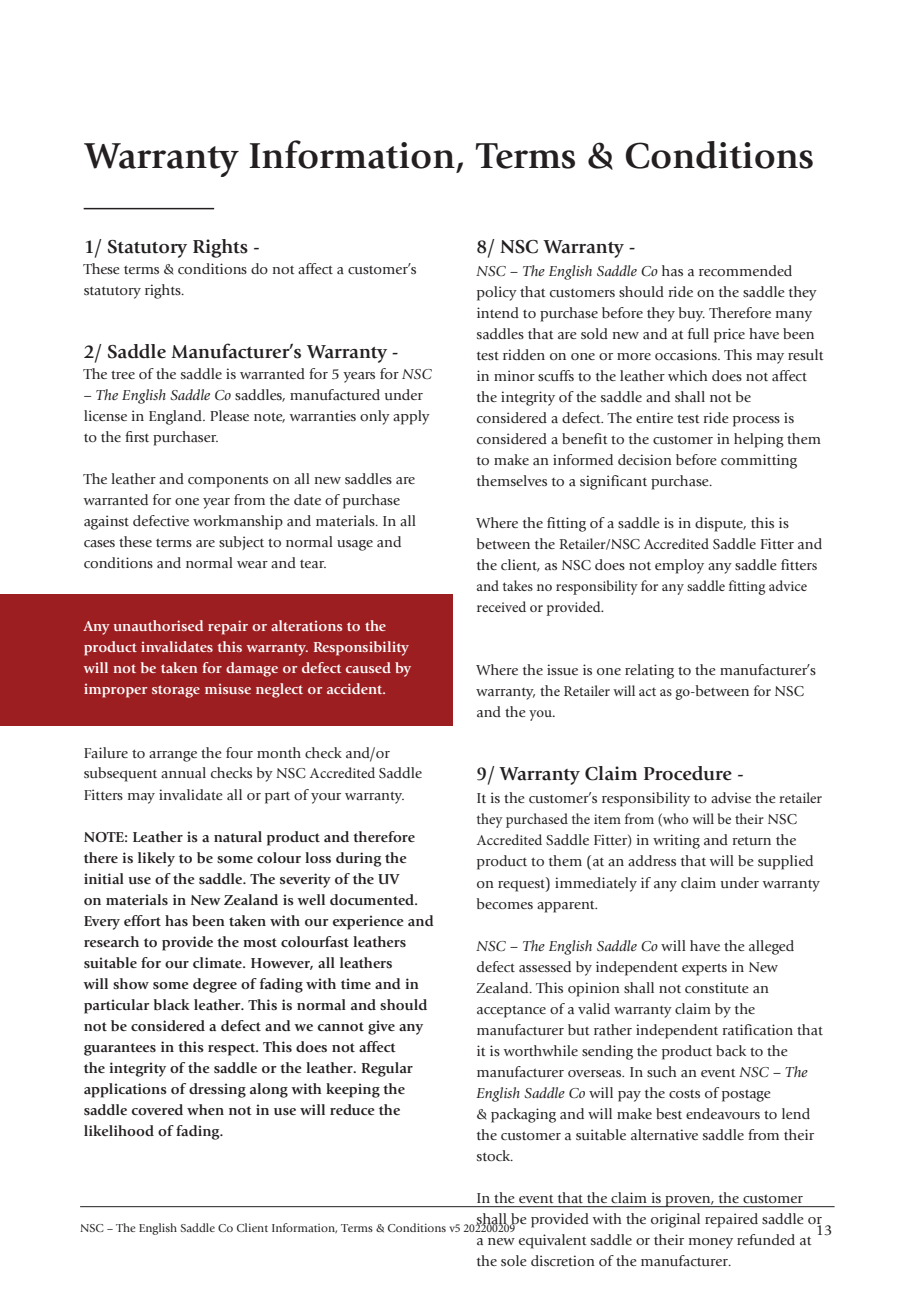
<style>
.page{position:relative;width:919px;height:1289px;background:#fff}
.page>*{position:absolute;margin:0;border:0;box-sizing:border-box;transform-origin:0 0}
.t1{font:700 37.5px "Giovanni Std";color:#231f20}
.t2{font:700 19.5px "Giovanni Std";color:#231f20}
.t3{font:15px/21px "Giovanni Std";color:#231f20}
.t4{font:700 15px/21px "Giovanni Std";color:#231f20}
.t5{font:700 15px/21px "Giovanni Std";color:#fff}
.t6{font:15px/21px "Minion Pro";color:#231f20}
.t7{font:12px "Giovanni Std";color:#231f20}
.s1{font-style:italic}
.s2{font-family:"Minion Pro"}
.s3{font-family:"Giovanni Std"}
</style>
<div class="page">
<div style="left:0;top:594px;width:452px;height:132px;background:#9c1e21"></div>
<hr style="left:84px;top:208px;width:130px;height:1px;background:#231f20">
<hr style="left:80px;top:1206px;width:754px;height:1px;background:#231f20">
<h1 class="t1" style="left:85px;top:133px;width:730px">Warranty Information, Terms &amp; Conditions</h1>
<h2 class="t2" style="left:84px;top:235px;width:177px">1/ Statutory Rights -</h2>
<p class="t3" style="left:84px;top:259px;width:334px">These terms &amp; conditions do not affect a customer’s statutory rights.</p>
<h2 class="t2" style="left:84px;top:340px;width:316px">2/ Saddle Manufacturer’s Warranty -</h2>
<p class="t3" style="left:84px;top:364px;width:349px">The tree of the saddle is warranted for 5 years for <span class="s1">NSC</span></p>
<p class="t3" style="left:84px;top:385px;width:347px"><span class="s1">– The English Saddle Co</span> saddles, manufactured under license in England. Please note, warranties only apply to the first purchaser.</p>
<p class="t3" style="left:84px;top:469px;width:334px">The leather and components on all new saddles are warranted for one year from the date of purchase against defective workmanship and materials. In all cases these terms are subject to normal usage and conditions and normal wear and tear.</p>
<p class="t5" style="left:84px;top:616px;width:329px">Any unauthorised repair or alterations to the product invalidates this warranty. Responsibility will not be taken for damage or defect caused by improper storage misuse neglect or accident.</p>
<h2 class="t2" style="left:476px;top:235px;width:160px">8/ NSC Warranty -</h2>
<p class="t3" style="left:476px;top:261px;width:348px"><span class="s1">NSC – The English Saddle Co</span> has a recommended policy that customers should ride on the saddle they intend to purchase before they buy. Therefore many saddles that are sold new and at full price have been test ridden on one or more occasions. This may result in minor scuffs to the leather which does not affect the integrity of the saddle and shall not be considered a defect. The entire test ride process is considered a benefit to the customer in helping them to make an informed decision before committing themselves to a significant purchase.</p>
<p class="t3" style="left:476px;top:513px;width:347px">Where the fitting of a saddle is in dispute, this is between the <span class="s2">Retailer/</span>NSC A<span class="s2">ccredited</span> Saddle Fitter and the client, as NSC does not employ any saddle fitter<span class="s2">s</span></p>
<p class="t6" style="left:476px;top:576px;width:332px">and takes no responsibility for any saddle fitting advice received or provided.</p>
<p class="t3" style="left:476px;top:660px;width:341px">Where the issue is one relating to the manufacturer’s</p>
<p class="t6" style="left:476px;top:680px;width:329px"><span class="s3">warranty, th</span>e Retailer will act as go-<span class="s3">between</span> for <span class="s3">NSC</span></p>
<p class="t3" style="left:476px;top:701px;width:80px">and the <span class="s2">you.</span></p>
<p class="t3" style="left:84px;top:742px;width:340px">Failure to arrange the four month check and/or subsequent annual checks by NSC <span class="s2">Accredited</span> Saddle<br>Fitters may invalidate all or part of your warranty.</p>
<p class="t4" style="left:84px;top:826px;width:351px">NOTE: Leather is a natural product and therefore there is likely to be some colour loss during the initial use of the saddle. The severity of the UV<br>on materials in New Zealand is well documented.<br>Every effort has been taken with our experience and research to provide the most colourfast leathers suitable for our climate. However, all leathers<br>will show some degree of fading with time and in particular black leather. This is normal and should not be considered a defect and we cannot give any guarantees in this respect. This does not affect<br>the integrity of the saddle or the leather. Regular applications of dressing along with keeping the saddle covered when not in use will reduce the likelihood of fading.</p>
<h2 class="t2" style="left:476px;top:762px;width:268px">9/ Warranty Claim Procedure -</h2>
<p class="t3" style="left:476px;top:788px;width:347px">It is the customer’s responsibility to advise the <span class="s2">retailer</span></p>
<p class="t6" style="left:476px;top:809px;width:322px">they purchased the item from (who will be their <span class="s3">NSC</span></p>
<p class="t3" style="left:476px;top:829px;width:344px"><span class="s2">Accredited</span> Saddle Fitter<span class="s2">)</span> in writing and return the product to them (at an address that will be supplied on request) immediately if any claim under warranty becomes apparent.</p>
<p class="t3" style="left:476px;top:935px;width:348px"><span class="s1">NSC – The English Saddle Co</span> will have the alleged defect assessed by independent experts in New Zealand. This opinion shall not constitute an acceptance of a valid warranty claim by the manufacturer but rather independent ratification that it is worthwhile sending the product back to the manufacturer overseas. In such an event <span class="s1">NSC – The English Saddle Co</span> will pay the costs of postage<br>&amp; packaging and will make best endeavours to lend the customer a suitable alternative saddle from their stock.</p>
<p class="t3" style="left:476px;top:1187px;width:346px">In the event that the claim is proven, the customer shall be provided with the original repaired saddle or a new equivalent saddle or their money refunded at the sole discretion of the manufacturer.</p>
<p class="t7" style="left:80px;top:1221px;width:436px">NSC – The English Saddle Co Client Information, Terms &amp; Conditions <span class="s2">v5 202200209</span></p>
<p class="t3" style="left:815px;top:1219px;width:18px">13</p>
</div>
